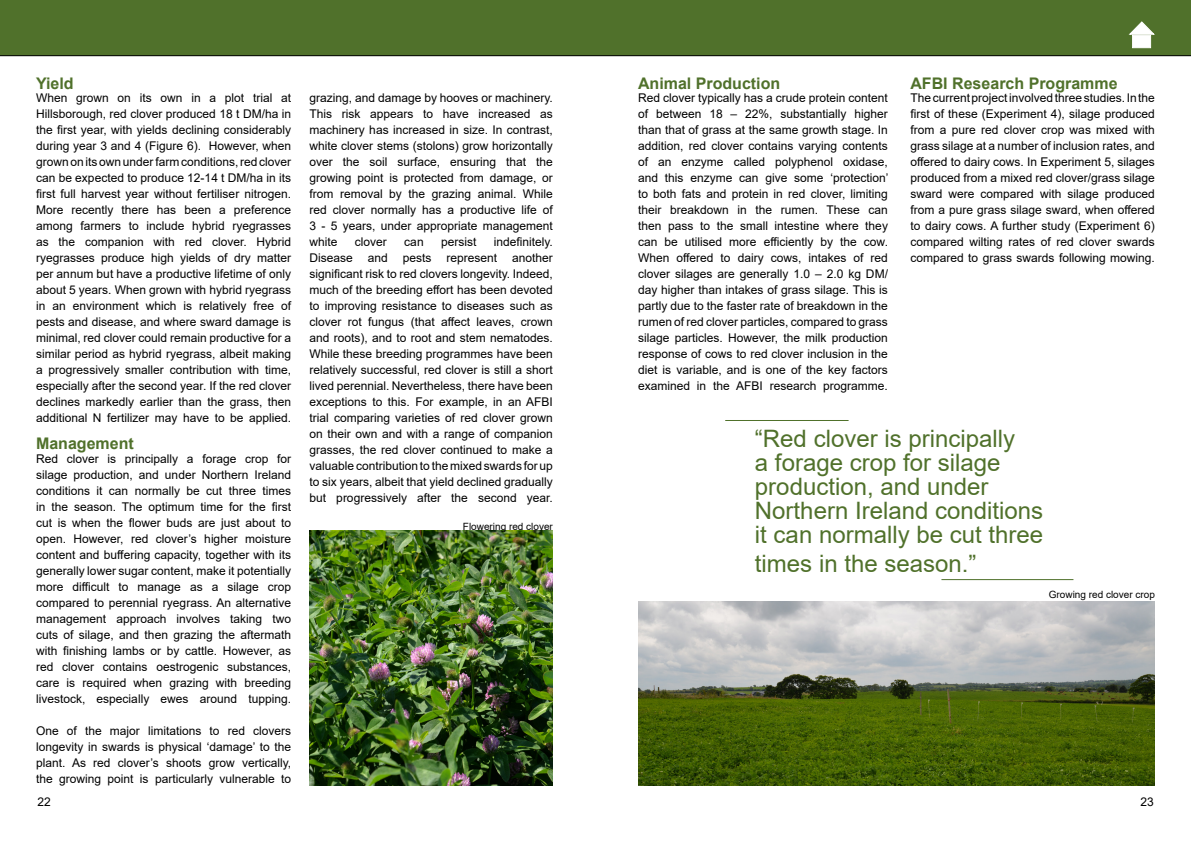
<style>
.page{position:relative;width:1191px;height:842px;background:#fff}
.page>*{position:absolute;margin:0;border:0;box-sizing:border-box;transform-origin:0 0}
.t1{font:24px/24px "Arial";color:#50712b}
.t2{font:700 16px "Arial";color:#50712b}
.t3{font:12px/16px "Arial";color:#000;text-align:justify}
.t4{font:10px "Arial";color:#000}
</style>
<div class="page">
<img style="left:309px;top:530px;width:244px;height:255px">
<img style="left:638px;top:602px;width:517px;height:183px">
<hr style="left:725px;top:420px;width:123px;height:1px;background:#50712b">
<hr style="left:941px;top:579px;width:132px;height:1px;background:#50712b">
<div style="left:0;top:0;width:1191px;height:56px;background:#50712b"></div>
<div style="left:1132px;top:35px;width:19px;height:13px;background:#fff;border:1px solid #fff"></div>
<svg style="left:1127px;top:21px;width:29px;height:14px"></svg>
<h2 class="t2" style="left:36px;top:72px;width:39px">Yield</h2>
<p class="t3" style="left:36px;top:90px;width:257px">When grown on its own in a plot trial at Hillsborough, red clover produced 18 t DM/ha in the first year, with yields declining considerably during year 3 and 4 (Figure 6). However, when grown on its own under farm conditions, red clover can be expected to produce 12-14 t DM/ha in its first full harvest year without fertiliser nitrogen.<br>More recently there has been a preference among farmers to include hybrid ryegrasses as the companion with red clover. Hybrid ryegrasses produce high yields of dry matter per annum but have a productive lifetime of only about 5 years. When grown with hybrid ryegrass in an environment which is relatively free of pests and disease, and where sward damage is minimal, red clover could remain productive for a similar period as hybrid ryegrass, albeit making a progressively smaller contribution with time, especially after the second year. If the red clover declines markedly earlier than the grass, then additional N fertilizer may have to be applied.</p>
<p class="t3" style="left:309px;top:90px;width:245px">grazing, and damage by hooves or machinery.<br>This risk appears to have increased as machinery has increased in size. In contrast, white clover stems (stolons) grow horizontally over the soil surface, ensuring that the growing point is protected from damage, or from removal by the grazing animal. While red clover normally has a productive life of 3 - 5 years, under appropriate management white</p>
<p class="t3" style="left:309px;top:234px;width:245px;text-indent:184px">indefinitely.<br>Disease and pests represent another significant risk to red clovers longevity. Indeed, much of the breeding effort has been devoted to improving resistance to diseases such as clover rot fungus (that affect leaves, crown and roots), and to root and stem nematodes.<br>While these breeding programmes have been relatively successful, red clover is still a short lived perennial. Nevertheless, there have been exceptions to this. For example, in an AFBI trial comparing varieties of red clover grown on their own and with a range of companion grasses, the red clover continued to make a valuable contribution to the mixed swards for up to six years, albeit that yield declined gradually but progressively after the second year.</p>
<p class="t3" style="left:355px;top:234px;width:34px">clover</p>
<p class="t3" style="left:404px;top:234px;width:21px">can</p>
<p class="t3" style="left:441px;top:234px;width:37px">persist</p>
<h2 class="t2" style="left:36px;top:432px;width:99px">Management</h2>
<p class="t3" style="left:36px;top:450px;width:257px">Red clover is principally a forage crop for silage production, and under Northern Ireland conditions it can normally be cut three times in the season. The optimum time for the first cut is when the flower buds are just about to open. However, red clover’s higher moisture content and buffering capacity, together with its generally lower sugar content, make it potentially more difficult to manage as a silage crop compared to perennial ryegrass. An alternative management approach involves taking two cuts of silage, and then grazing the aftermath with finishing lambs or by cattle. However, as red clover contains oestrogenic substances, care is required when grazing with breeding livestock, especially ewes around tupping.</p>
<p class="t3" style="left:36px;top:722px;width:257px">One of the major limitations to red clovers longevity in swards is physical ‘damage’ to the plant. As red clover’s shoots grow vertically, the growing point is particularly vulnerable to</p>
<p class="t4" style="left:463px;top:519px;width:92px">Flowering red clover</p>
<h2 class="t2" style="left:638px;top:72px;width:144px">Animal Production</h2>
<h2 class="t2" style="left:910px;top:72px;width:209px">AFBI Research Programme</h2>
<p class="t3" style="left:910px;top:90px;width:246px">The current project involved three studies. In the first of these (Experiment 4), silage produced from a pure red clover crop was mixed with grass silage at a number of inclusion rates, and offered to dairy cows. In Experiment 5, silages produced from a mixed red clover/grass silage sward were compared with silage produced from a pure grass silage sward, when offered to dairy cows. A further study (Experiment 6) compared wilting rates of red clover swards compared to grass swards following mowing.</p>
<p class="t3" style="left:638px;top:90px;width:252px">Red clover typically has a crude protein content of between 18 – 22%, substantially higher than that of grass at the same growth stage. In addition, red clover contains varying contents of an enzyme called polyphenol oxidase, and this enzyme can give some ‘protection’ to both fats and protein in red clover, limiting their breakdown in the rumen. These can then pass to the small intestine where they can be utilised more efficiently by the cow.<br>When offered to dairy cows, intakes of red clover silages are generally 1.0 – 2.0 kg DM/ day higher than intakes of grass silage. This is partly due to the faster rate of breakdown in the rumen of red clover particles, compared to grass silage particles. However, the milk production response of cows to red clover inclusion in the diet is variable, and is one of the key factors examined in the AFBI research programme.</p>
<h1 class="t1" style="left:755px;top:426px;width:290px">“Red clover is principally<br>a forage crop for silage production, and under<br>Northern Ireland conditions it can normally be cut three</h1>
<h1 class="t1" style="left:755px;top:551px;width:223px">times in the season.”</h1>
<p class="t4" style="left:1048px;top:588px;width:108px">Growing red clover crop</p>
<p class="t3" style="left:37px;top:794px;width:15px">22</p>
<p class="t3" style="left:1140px;top:794px;width:15px">23</p>
</div>
